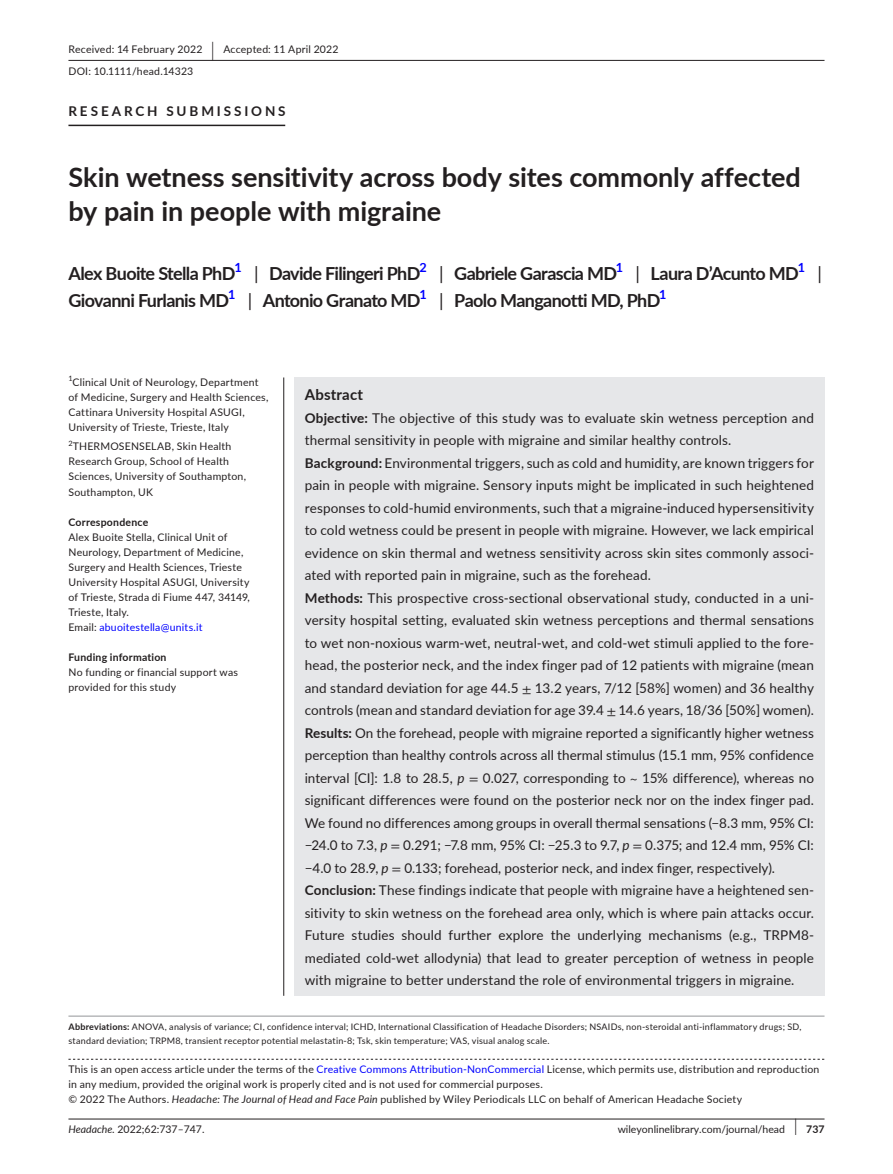
<style>
.page{position:relative;width:893px;height:1174px;background:#fff}
.page>*{position:absolute;margin:0;border:0;box-sizing:border-box;transform-origin:0 0}
.t1{font:700 27px/34.5px "Lato";letter-spacing:-.005em;color:#231f20}
.t2{font:700 18px "Lato";letter-spacing:-.035em;color:#231f20}
.t3{font:18px "Lato";color:#231f20}
.t4{font:700 15px "Lato";letter-spacing:.015em;color:#231f20}
.t5{font:13.5px/22.5px "Lato";letter-spacing:.01em;color:#231f20}
.t6{font:700 13.5px "Lato";letter-spacing:.215em;color:#231f20}
.t7{font:700 12.6px "Lato";color:#00f}
.t8{font:10.5px/15px "Lato";letter-spacing:.02em;color:#231f20}
.t9{font:10.5px "Lato";color:#231f20}
.t10{font:700 10.5px "Lato";letter-spacing:.02em;color:#231f20}
.t11{font:9px/13.5px "Lato";letter-spacing:.025em;color:#231f20}
.t12{font:7.35px "Lato";color:#231f20}
.s1{font-size:19.65px}
.s2{font-weight:400}
.s3{color:#00f}
.s4{font-weight:700}
.s5{font-family:"STIX"}
.s6{font-style:italic}
.s7{font-size:17.4px}
</style>
<div class="page">
<hr style="left:68px;top:1118px;width:756px;height:1px;background:#231f20">
<hr style="left:68px;top:60px;width:756px;height:1px;background:#231f20">
<hr style="left:68px;top:125px;width:217px;height:1px;background:#231f20">
<svg style="left:68px;top:1058px;width:756px;height:1px"></svg>
<hr style="left:68px;top:1015px;width:756px;height:1px;background:#939598">
<div style="left:294px;top:377px;width:530px;height:618px;background:#e6e7e9"></div>
<hr style="left:283px;top:377px;width:1px;height:618px;background:#231f20">
<p class="t8" style="left:68px;top:38px;width:272px;line-height:21.8px">Received: 14 February 2022 <span class="s1">|</span> Accepted: 11 April 2022<br>DOI: 10.1111/head.14323</p>
<p class="t6" style="left:68px;top:101px;width:219px">RESEARCH SUBMISSIONS</p>
<h1 class="t1" style="left:68px;top:159px;width:734px">Skin wetness sensitivity across body sites commonly affected by pain in people with migraine</h1>
<h2 class="t2" style="left:68px;top:260px;width:169px">Alex Buoite Stella PhD</h2>
<p class="t7" style="left:234px;top:258px;width:9px">1</p>
<h2 class="t2" style="left:254px;top:260px;width:168px"><span class="s2">|</span> Davide Filingeri PhD</h2>
<p class="t7" style="left:419px;top:258px;width:9px">2</p>
<h2 class="t2" style="left:439px;top:260px;width:179px"><span class="s2">|</span> Gabriele Garascia MD</h2>
<p class="t7" style="left:616px;top:258px;width:9px">1</p>
<h2 class="t2" style="left:636px;top:260px;width:165px"><span class="s2">|</span> Laura D’Acunto MD</h2>
<p class="t7" style="left:798px;top:258px;width:9px">1</p>
<h2 class="t3" style="left:817px;top:260px;width:6px">|</h2>
<h2 class="t2" style="left:68px;top:287px;width:162px">Giovanni Furlanis MD</h2>
<p class="t7" style="left:228px;top:285px;width:9px">1</p>
<h2 class="t2" style="left:248px;top:287px;width:174px"><span class="s2">|</span> Antonio Granato MD</h2>
<p class="t7" style="left:419px;top:285px;width:9px">1</p>
<h2 class="t2" style="left:439px;top:287px;width:223px"><span class="s2">|</span> Paolo Manganotti MD, PhD</h2>
<p class="t7" style="left:659px;top:285px;width:9px">1</p>
<p class="t12" style="left:68px;top:373px;width:6px">1</p>
<p class="t8" style="left:68px;top:374px;width:201px;text-indent:4px">Clinical Unit of Neurology, Department of Medicine, Surgery and Health Sciences, Cattinara University Hospital ASUGI, University of Trieste, Trieste, Italy</p>
<p class="t8" style="left:68px;top:439px;width:179px"><sup>2</sup>THERMOSENSELAB, Skin Health<br>Research Group, School of Health<br>Sciences, University of Southampton,<br>Southampton, UK</p>
<p class="t10" style="left:68px;top:514px;width:81px">Correspondence</p>
<p class="t8" style="left:68px;top:529px;width:183px">Alex Buoite Stella, Clinical Unit of Neurology, Department of Medicine, Surgery and Health Sciences, Trieste University Hospital ASUGI, University of Trieste, Strada di Fiume 447, 34149, Trieste, Italy.<br>Email: <span class="s3">abuoitestella@units.it</span></p>
<p class="t10" style="left:68px;top:649px;width:100px">Funding information</p>
<p class="t8" style="left:68px;top:664px;width:171px">No funding or financial support was provided for this study</p>
<p class="t4" style="left:305px;top:383px;width:60px">Abstract</p>
<p class="t5" style="left:305px;top:406px;width:511px"><span class="s4">Objective:</span> The objective of this study was to evaluate skin wetness perception and thermal sensitivity in people with migraine and similar healthy controls.<br><span class="s4">Background:</span> Environmental triggers, such as cold and humidity, are known triggers for pain in people with migraine. Sensory inputs might be implicated in such heightened responses to cold-humid environments, such that a migraine-induced hypersensitivity to cold wetness could be present in people with migraine. However, we lack empirical evidence on skin thermal and wetness sensitivity across skin sites commonly associ&shy;ated with reported pain in migraine, such as the forehead.<br><span class="s4">Methods:</span> This prospective cross-sectional observational study, conducted in a uni&shy;versity hospital setting, evaluated skin wetness perceptions and thermal sensations to wet non-noxious warm-wet, neutral-wet, and cold-wet stimuli applied to the fore&shy;head, the posterior neck, and the index finger pad of 12 patients with migraine (mean and standard deviation for age 44.5 <span class="s5">±</span> 13.2 years, 7/12 [58%] women) and 36 healthy controls (mean and standard deviation for age 39.4 <span class="s5">±</span> 14.6 years, 18/36 [50%] women).<br><span class="s4">Results:</span> On the forehead, people with migraine reported a significantly higher wetness perception than healthy controls across all thermal stimulus (15.1 mm, 95% confidence interval [CI]: 1.8 to 28.5, <span class="s6">p</span> <span class="s5">=</span> 0.027, corresponding to <span class="s5">~</span> 15% difference), whereas no significant differences were found on the posterior neck nor on the index finger pad.<br>We found no differences among groups in overall thermal sensations (−8.3 mm, 95% CI: −24.0 to 7.3, <span class="s6">p</span> <span class="s5">=</span> 0.291; −7.8 mm, 95% CI: −25.3 to 9.7, <span class="s6">p</span> <span class="s5">=</span> 0.375; and 12.4 mm, 95% CI: −4.0 to 28.9, <span class="s6">p</span> <span class="s5">=</span> 0.133; forehead, posterior neck, and index finger, respectively).<br><span class="s4">Conclusion:</span> These findings indicate that people with migraine have a heightened sen&shy;sitivity to skin wetness on the forehead area only, which is where pain attacks occur.<br>Future studies should further explore the underlying mechanisms (e.g., TRPM8- mediated cold-wet allodynia) that lead to greater perception of wetness in people with migraine to better understand the role of environmental triggers in migraine.</p>
<p class="t11" style="left:68px;top:1019px;width:734px"><span class="s4">Abbreviations:</span> ANOVA, analysis of variance; CI, confidence interval; ICHD, International Classification of Headache Disorders; NSAIDs, non-steroidal anti-inflammatory drugs; SD, standard deviation; TRPM8, transient receptor potential melastatin-8; Tsk, skin temperature; VAS, visual analog scale.</p>
<p class="t8" style="left:68px;top:1061px;width:752px">This is an open access article under the terms of the <span class="s3">Creative Commons Attribution-NonCommercial</span> License, which permits use, distribution and reproduction in any medium, provided the original work is properly cited and is not used for commercial purposes.<br>© 2022 The Authors. <span class="s6">Headache: The Journal of Head and Face Pain</span> published by Wiley Periodicals LLC on behalf of American Headache Society</p>
<p class="t9" style="left:68px;top:1121px;width:138px"><span class="s6">Headache.</span> 2022;62:737–747.</p>
<p class="t9" style="left:618px;top:1121px;width:208px">wileyonlinelibrary.com/journal/head <span class="s7">|</span> <span class="s4">737</span></p>
</div>
